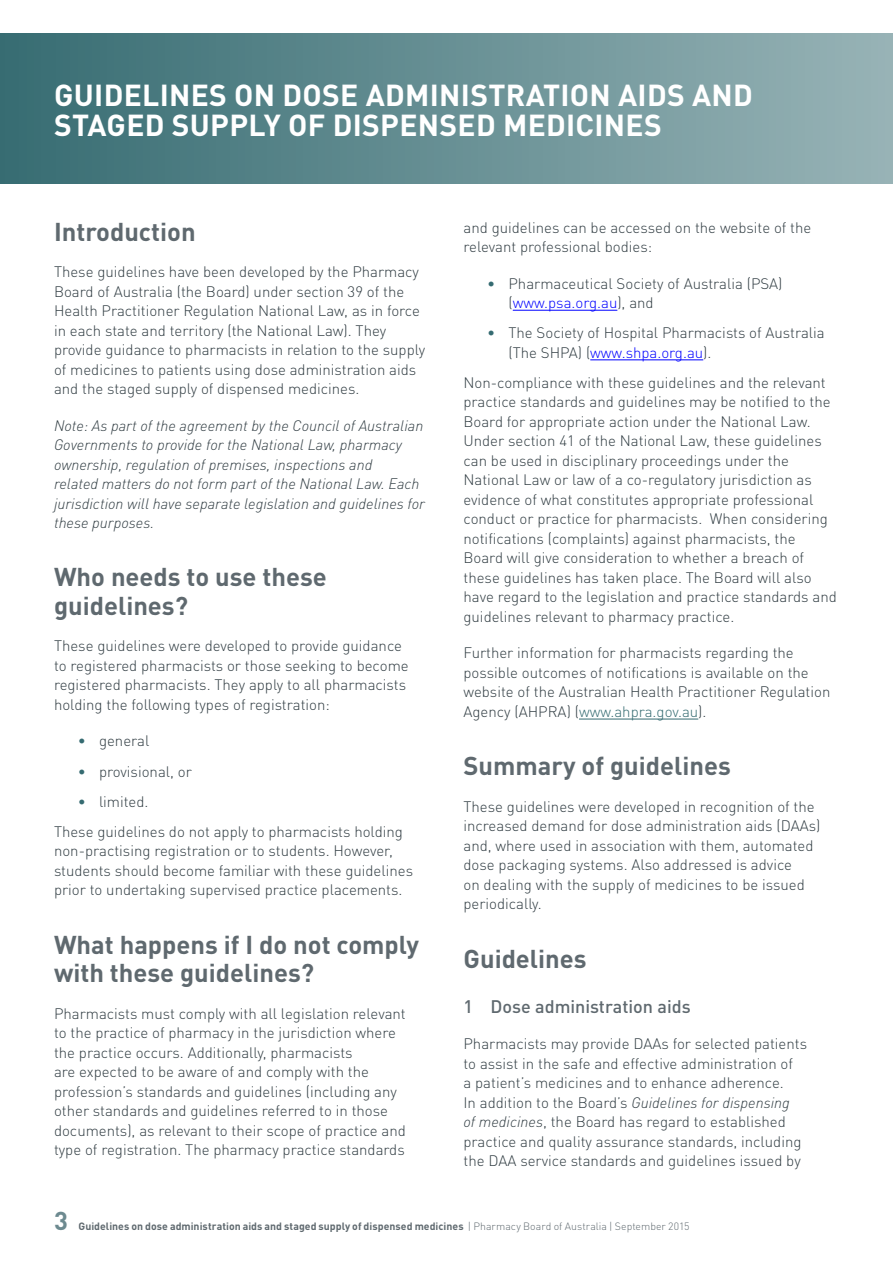
<style>
.page{position:relative;width:893px;height:1263px;background:#fff}
.page>*{position:absolute;margin:0;border:0;box-sizing:border-box;transform-origin:0 0}
.t1{font:700 30px/30px "DINOT";letter-spacing:.01em;color:#fff}
.t2{font:700 25.5px/28.5px "DINOT";color:#5f696f}
.t3{font:700 25.5px "DINOT";color:#6d8a90}
.t4{font:500 18px "DINOT";color:#5f696f}
.t5{font:300 15px/19.5px "DINOT";color:#303c42}
.t6{font:italic 300 15px/19.5px "DINOT";color:#303c42}
.t7{font:700 10.5px "DINOT";letter-spacing:.005em;color:#5f696f}
.s1{color:#356b71}
.s2{color:#00f}
.s3{font-style:italic}
.s4{font-weight:300}
</style>
<div class="page">
<div style="left:0;top:34px;width:893px;height:150px;background:linear-gradient(to right,#376c72,#98b3b6)"></div>
<hr style="left:513px;top:310px;width:104px;height:1px;background:#00f">
<hr style="left:590px;top:360px;width:113px;height:1px;background:#00f">
<hr style="left:579px;top:719px;width:119px;height:1px;background:#356b71">
<h1 class="t1" style="left:54px;top:79px;width:700px">GUIDELINES ON DOSE ADMINISTRATION AIDS AND<br>STAGED SUPPLY OF DISPENSED MEDICINES</h1>
<h2 class="t2" style="left:54px;top:216px;width:143px">Introduction</h2>
<p class="t5" style="left:54px;top:262px;width:373px">These guidelines have been developed by the Pharmacy Board of Australia (the Board) under section 39 of the Health Practitioner Regulation National Law, as in force in each state and territory (the National Law). They provide guidance to pharmacists in relation to the supply of medicines to patients using dose administration aids and the staged supply of dispensed medicines.</p>
<p class="t6" style="left:54px;top:415px;width:373px">Note: As part of the agreement by the Council of Australian Governments to provide for the National Law, pharmacy ownership, regulation of premises, inspections and<br>related matters do not form part of the National Law. Each jurisdiction will have separate legislation and guidelines for these purposes.</p>
<h2 class="t2" style="left:54px;top:562px;width:274px">Who needs to use these guidelines?</h2>
<p class="t5" style="left:54px;top:636px;width:356px">These guidelines were developed to provide guidance to registered pharmacists or those seeking to become registered pharmacists. They apply to all pharmacists holding the following types of registration:</p>
<p class="t5" style="left:78px;top:731px;width:73px"><span class="s1">•</span> general</p>
<p class="t5" style="left:78px;top:761px;width:116px"><span class="s1">•</span> provisional, or</p>
<p class="t5" style="left:54px;top:786px;width:350px;line-height:30.2px;text-indent:24px"><span class="s1">•</span> limited.<br>These guidelines do not apply to pharmacists holding</p>
<p class="t5" style="left:54px;top:841px;width:361px">non-practising registration or to students. However, students should become familiar with these guidelines prior to undertaking supervised practice placements.</p>
<h2 class="t2" style="left:54px;top:929px;width:367px">What happens if I do not comply with these guidelines?</h2>
<p class="t5" style="left:54px;top:1003px;width:353px">Pharmacists must comply with all legislation relevant to the practice of pharmacy in the jurisdiction where the practice occurs. Additionally, pharmacists<br>are expected to be aware of and comply with the profession’s standards and guidelines (including any other standards and guidelines referred to in those documents), as relevant to their scope of practice and type of registration. The pharmacy practice standards</p>
<p class="t5" style="left:463px;top:217px;width:349px">and guidelines can be accessed on the website of the relevant professional bodies:</p>
<p class="t5" style="left:508px;top:273px;width:276px;text-indent:-21px"><span class="s1">•</span> Pharmaceutical Society of Australia (PSA) (<span class="s2">www.psa.org.au</span>), and</p>
<p class="t5" style="left:508px;top:323px;width:318px;text-indent:-21px"><span class="s1">•</span> The Society of Hospital Pharmacists of Australia (The SHPA) (<span class="s2">www.shpa.org.au</span>).</p>
<p class="t5" style="left:463px;top:373px;width:375px">Non-compliance with these guidelines and the relevant practice standards and guidelines may be notified to the Board for appropriate action under the National Law.<br>Under section 41 of the National Law, these guidelines can be used in disciplinary proceedings under the National Law or law of a co-regulatory jurisdiction as evidence of what constitutes appropriate professional conduct or practice for pharmacists. When considering notifications (complaints) against pharmacists, the Board will give consideration to whether a breach of these guidelines has taken place. The Board will also have regard to the legislation and practice standards and guidelines relevant to pharmacy practice.</p>
<p class="t5" style="left:463px;top:643px;width:368px">Further information for pharmacists regarding the possible outcomes of notifications is available on the website of the Australian Health Practitioner Regulation Agency (AHPRA) (<span class="s1">www.ahpra.gov.au</span>).</p>
<h2 class="t2" style="left:463px;top:751px;width:269px">Summary of guidelines</h2>
<p class="t5" style="left:463px;top:796px;width:358px">These guidelines were developed in recognition of the increased demand for dose administration aids (DAAs) and, where used in association with them, automated dose packaging systems. Also addressed is advice<br>on dealing with the supply of medicines to be issued periodically.</p>
<h2 class="t2" style="left:463px;top:943px;width:125px">Guidelines</h2>
<p class="t4" style="left:463px;top:994px;width:229px">1 Dose administration aids</p>
<p class="t5" style="left:463px;top:1034px;width:345px">Pharmacists may provide DAAs for selected patients to assist in the safe and effective administration of<br>a patient’s medicines and to enhance adherence.<br>In addition to the Board’s <span class="s3">Guidelines for dispensing<br>of medicines</span>, the Board has regard to established practice and quality assurance standards, including the DAA service standards and guidelines issued by</p>
<h2 class="t3" style="left:54px;top:1204px;width:15px">3</h2>
<p class="t7" style="left:78px;top:1219px;width:612px">Guidelines on dose administration aids and staged supply of dispensed medicines <span class="s4">| Pharmacy Board of Australia | September 2015</span></p>
</div>
